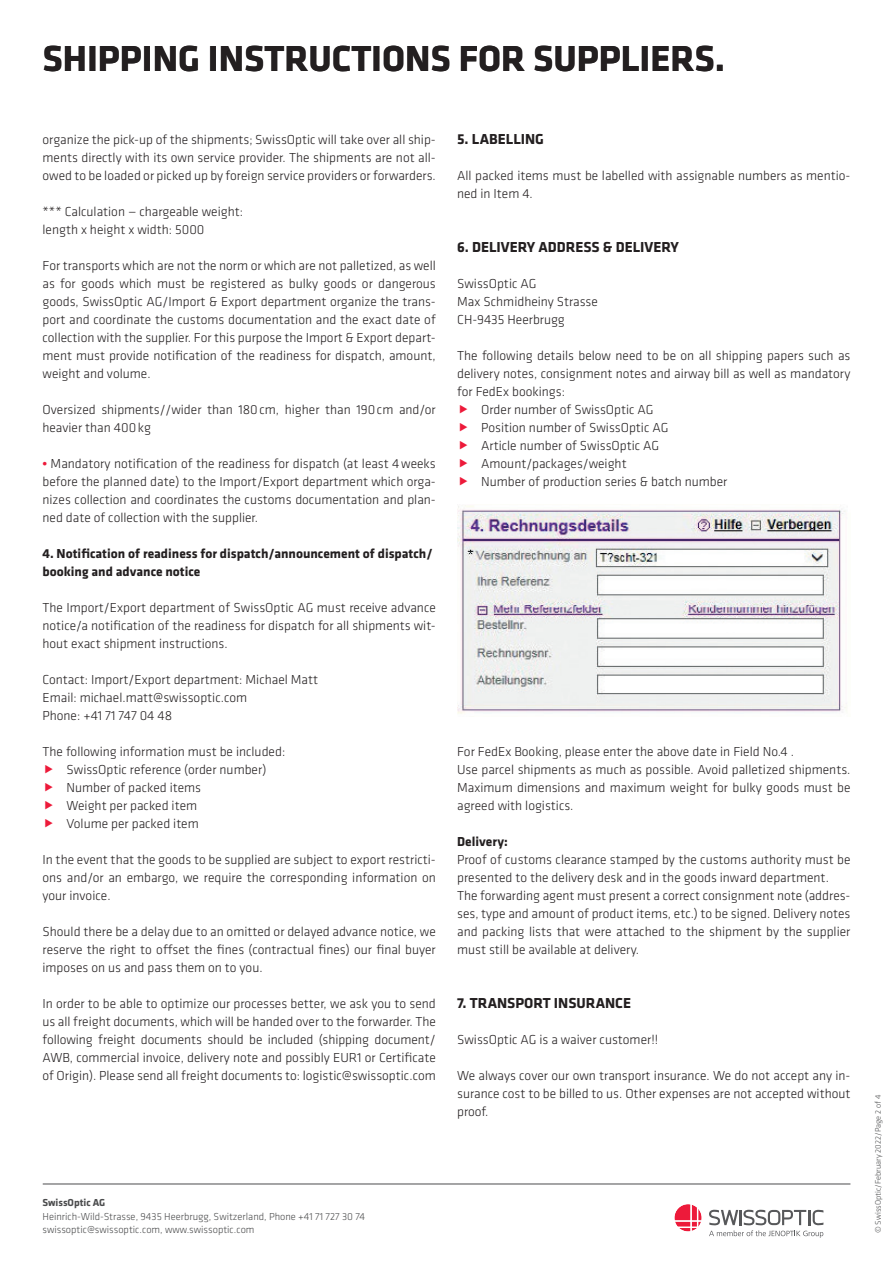
<style>
.page{position:relative;width:893px;height:1263px;background:#fff}
.page>*{position:absolute;margin:0;border:0;box-sizing:border-box;transform-origin:0 0}
._01_Headline_RS_Klav{font:700 37.5px "Klavika Basic";color:#231f20}
._02_Zwischenüberschr{font:700 15px "Klavika Basic";color:#231f20}
._04_Fließtext_Klavik{font:300 13.5px/18px "Klavika Basic";color:#231f20;text-align:justify}
._03_Hervorhebung_Kla{font:700 13.5px/18px "Klavika Basic";color:#231f20}
.t1{font:300 10.5px/13.5px "Klavika Basic";color:#4b4c4d}
.t2{font:700 10.5px "Klavika Basic";color:#4b4c4d}
.t3{font:300 8.25px "Klavika Basic";color:#4b4c4d}
.s1{font-weight:700;color:#ed1a3a}
</style>
<div class="page">
<svg style="left:674px;top:1204px;width:28px;height:27px"></svg>
<svg style="left:709px;top:1210px;width:114px;height:28px"></svg>
<hr style="left:43px;top:1184px;width:807px;height:1px;background:#4b4c4d">
<img style="left:457px;top:505px;width:390px;height:209px">
<p class="_01_Headline_RS_Klav" style="left:43px;top:31px;width:684px">SHIPPING INSTRUCTIONS FOR SUPPLIERS.</p>
<p class="_04_Fließtext_Klavik" style="left:43px;top:130px;width:395px">organize the pick-up of the shipments; SwissOptic will take over all ship&shy;ments directly with its own service provider. The shipments are not all&shy;owed to be loaded or picked up by foreign service providers or forwarders.</p>
<p class="_04_Fließtext_Klavik" style="left:43px;top:202px;width:202px">*** Calculation — chargeable weight:</p>
<p class="_04_Fließtext_Klavik" style="left:43px;top:220px;width:164px">length x height x width: 5000</p>
<p class="_04_Fließtext_Klavik" style="left:43px;top:256px;width:395px">For transports which are not the norm or which are not palletized, as well as for goods which must be registered as bulky goods or dangerous goods, SwissOptic AG/Import &amp; Export department organize the trans&shy;port and coordinate the customs documentation and the exact date of collection with the supplier. For this purpose the Import &amp; Export depart&shy;ment must provide notification of the readiness for dispatch, amount, weight and volume.</p>
<p class="_04_Fließtext_Klavik" style="left:43px;top:400px;width:395px">Oversized shipments//wider than 180cm, higher than 190cm and/or heavier than 400kg</p>
<p class="_04_Fließtext_Klavik" style="left:43px;top:454px;width:395px"><span class="s1">•</span> Mandatory notification of the readiness for dispatch (at least 4weeks before the planned date) to the Import/Export department which orga&shy;nizes collection and coordinates the customs documentation and plan&shy;ned date of collection with the supplier.</p>
<p class="_03_Hervorhebung_Kla" style="left:43px;top:544px;width:392px">4. Notification of readiness for dispatch/announcement of dispatch/ booking and advance notice</p>
<p class="_04_Fließtext_Klavik" style="left:43px;top:598px;width:395px">The Import/Export department of SwissOptic AG must receive advance notice/a notification of the readiness for dispatch for all shipments wit&shy;hout exact shipment instructions.</p>
<p class="_04_Fließtext_Klavik" style="left:43px;top:670px;width:277px">Contact: Import/Export department: Michael Matt</p>
<p class="_04_Fließtext_Klavik" style="left:43px;top:688px;width:206px">Email: michael.matt@swissoptic.com</p>
<p class="_04_Fließtext_Klavik" style="left:43px;top:706px;width:131px">Phone: +41 71 747 04 48</p>
<p class="_04_Fließtext_Klavik" style="left:43px;top:742px;width:244px">The following information must be included:</p>
<p class="_04_Fließtext_Klavik" style="left:67px;top:760px;width:201px">SwissOptic reference (order number)</p>
<p class="_04_Fließtext_Klavik" style="left:67px;top:778px;width:136px">Number of packed items</p>
<p class="_04_Fließtext_Klavik" style="left:67px;top:796px;width:132px">Weight per packed item</p>
<p class="_04_Fließtext_Klavik" style="left:67px;top:814px;width:134px">Volume per packed item</p>
<p class="_04_Fließtext_Klavik" style="left:43px;top:850px;width:395px">In the event that the goods to be supplied are subject to export restricti&shy;ons and/or an embargo, we require the corresponding information on your invoice.</p>
<p class="_04_Fließtext_Klavik" style="left:43px;top:922px;width:395px">Should there be a delay due to an omitted or delayed advance notice, we reserve the right to offset the fines (contractual fines) our final buyer imposes on us and pass them on to you.</p>
<p class="_04_Fließtext_Klavik" style="left:43px;top:994px;width:395px">In order to be able to optimize our processes better, we ask you to send us all freight documents, which will be handed over to the forwarder. The following freight documents should be included (shipping document/ AWB, commercial invoice, delivery note and possibly EUR1 or Certificate of Origin). Please send all freight documents to: logistic@swissoptic.com</p>
<p class="_02_Zwischenüberschr" style="left:457px;top:128px;width:88px">5. LABELLING</p>
<p class="_04_Fließtext_Klavik" style="left:457px;top:166px;width:395px">All packed items must be labelled with assignable numbers as mentio&shy;ned in Item 4.</p>
<p class="_02_Zwischenüberschr" style="left:457px;top:236px;width:223px">6. DELIVERY ADDRESS &amp; DELIVERY</p>
<p class="_04_Fließtext_Klavik" style="left:457px;top:274px;width:81px">SwissOptic AG</p>
<p class="_04_Fließtext_Klavik" style="left:457px;top:292px;width:142px">Max Schmidheiny Strasse</p>
<p class="_04_Fließtext_Klavik" style="left:457px;top:310px;width:109px">CH-9435 Heerbrugg</p>
<p class="_04_Fließtext_Klavik" style="left:457px;top:346px;width:395px">The following details below need to be on all shipping papers such as delivery notes, consignment notes and airway bill as well as mandatory for FedEx bookings:</p>
<p class="_04_Fließtext_Klavik" style="left:481px;top:400px;width:174px">Order number of SwissOptic AG</p>
<p class="_04_Fließtext_Klavik" style="left:481px;top:418px;width:189px">Position number of SwissOptic AG</p>
<p class="_04_Fließtext_Klavik" style="left:481px;top:436px;width:180px">Article number of SwissOptic AG</p>
<p class="_04_Fließtext_Klavik" style="left:481px;top:454px;width:147px">Amount/packages/weight</p>
<p class="_04_Fließtext_Klavik" style="left:481px;top:472px;width:248px">Number of production series &amp; batch number</p>
<p class="_04_Fließtext_Klavik" style="left:457px;top:742px;width:338px">For FedEx Booking, please enter the above date in Field No.4 .</p>
<p class="_04_Fließtext_Klavik" style="left:457px;top:760px;width:395px">Use parcel shipments as much as possible. Avoid palletized shipments.<br>Maximum dimensions and maximum weight for bulky goods must be agreed with logistics.</p>
<p class="_03_Hervorhebung_Kla" style="left:457px;top:832px;width:52px">Delivery:</p>
<p class="_04_Fließtext_Klavik" style="left:457px;top:850px;width:395px">Proof of customs clearance stamped by the customs authority must be presented to the delivery desk and in the goods inward department.</p>
<p class="_04_Fließtext_Klavik" style="left:457px;top:886px;width:395px">The forwarding agent must present a correct consignment note (addres&shy;ses, type and amount of product items, etc.) to be signed. Delivery notes and packing lists that were attached to the shipment by the supplier must still be available at delivery.</p>
<p class="_02_Zwischenüberschr" style="left:457px;top:992px;width:175px">7. TRANSPORT INSURANCE</p>
<p class="_04_Fließtext_Klavik" style="left:457px;top:1030px;width:203px">SwissOptic AG is a waiver customer!!</p>
<p class="_04_Fließtext_Klavik" style="left:457px;top:1066px;width:395px">We always cover our own transport insurance. We do not accept any in&shy;surance cost to be billed to us. Other expenses are not accepted without proof.</p>
<p class="t2" style="left:43px;top:1195px;width:64px">SwissOptic AG</p>
<p class="t1" style="left:43px;top:1209px;width:324px">Heinrich-Wild-Strasse, 9435 Heerbrugg, Switzerland, Phone +41 71 727 30 74 swissoptic@swissoptic.com, www.swissoptic.com</p>
<p class="t3" style="left:873px;top:1233px;width:140px;rotate:-90deg">© SwissOptic/February 2022/Page 2 of 4</p>
</div>
